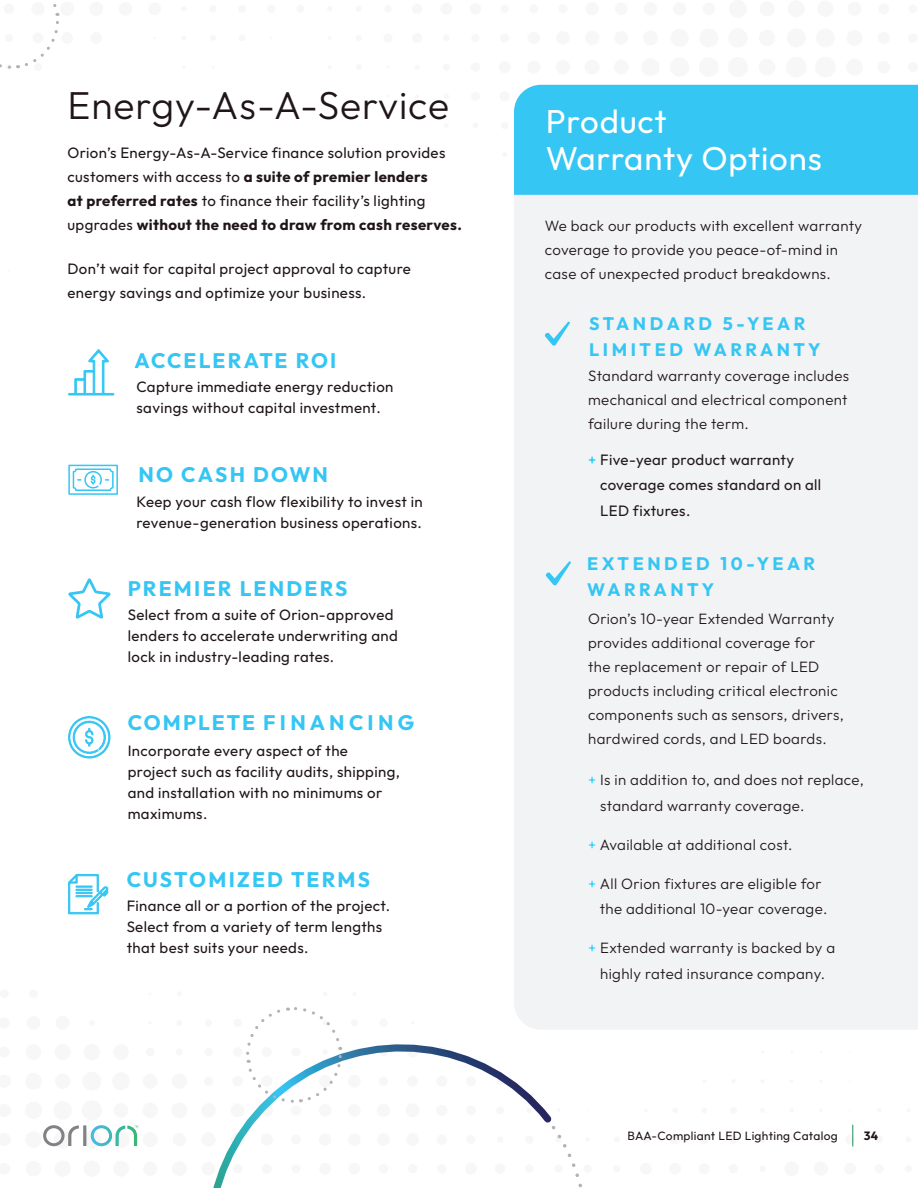
<style>
.page{position:relative;width:918px;height:1188px;background:#fff}
.page>*{position:absolute;margin:0;border:0;box-sizing:border-box;transform-origin:0 0}
.t1{font:300 39px "Outfit";letter-spacing:.025em;color:#201619}
.t2{font:33px/37.5px "Outfit";letter-spacing:.025em;color:#fff}
.t3{font:700 21px "Outfit";letter-spacing:.105em;color:#35c6f4}
.t4{font:700 21px "Outfit";letter-spacing:.19em;color:#35c6f4}
.t5{font:700 21px "Outfit";letter-spacing:.085em;color:#35c6f4}
.t6{font:700 18px/25.5px "Outfit";letter-spacing:.19em;color:#35c6f4}
.t7{font:15px/21px "Outfit";letter-spacing:.025em;color:#201619}
.t8{font:300 15px/24px "Outfit";letter-spacing:.025em;color:#23191c}
.t9{font:300 15px/24px "Outfit";letter-spacing:.025em;color:#201619}
.t10{font:15px/25.5px "Outfit";letter-spacing:.025em;color:#23191c}
.t11{font:12px "Outfit";letter-spacing:.025em;color:#211518}
.t12{font:700 12px "Outfit";color:#211518}
.s1{font-weight:700}
.s2{color:#03cbff}
</style>
<div class="page">
<svg style="left:68px;top:349px;width:46px;height:46px"></svg>
<svg style="left:68px;top:874px;width:40px;height:40px"></svg>
<svg style="left:68px;top:465px;width:50px;height:30px"></svg>
<svg style="left:68px;top:716px;width:42px;height:42px"></svg>
<svg style="left:68px;top:578px;width:43px;height:41px"></svg>
<svg style="left:852px;top:1125px;width:1px;height:21px"></svg>
<svg style="left:558px;top:1134px;width:24px;height:54px"></svg>
<svg style="left:213px;top:1044px;width:345px;height:144px"></svg>
<svg style="left:245px;top:1007px;width:98px;height:97px"></svg>
<svg style="left:0;top:4px;width:60px;height:65px"></svg>
<div style="left:514px;top:195px;width:404px;height:834px;background:#f2f3f4"></div>
<div style="left:514px;top:85px;width:404px;height:110px;background:#35c6f4"></div>
<svg style="left:544px;top:321px;width:27px;height:25px"></svg>
<svg style="left:545px;top:561px;width:26px;height:25px"></svg>
<svg style="left:43px;top:1125px;width:36px;height:21px"></svg>
<hr style="left:83px;top:1125px;width:3px;height:21px;background:#808285">
<svg style="left:91px;top:1125px;width:47px;height:21px"></svg>
<p class="t1" style="left:68px;top:81px;width:383px">Energy-As-A-Service</p>
<p class="t7" style="left:68px;top:141px;width:394px;line-height:24px">Orion’s Energy-As-A-Service finance solution provides customers with access to <span class="s1">a suite of premier lenders<br>at preferred rates</span> to finance their facility’s lighting upgrades <span class="s1">without the need to draw from cash reserves.</span></p>
<p class="t7" style="left:68px;top:257px;width:345px;line-height:24px">Don’t wait for capital project approval to capture energy savings and optimize your business.</p>
<p class="t5" style="left:135px;top:346px;width:203px">ACCELERATE ROI</p>
<p class="t7" style="left:136px;top:377px;width:258px">Capture immediate energy reduction savings without capital investment.</p>
<p class="t3" style="left:138px;top:460px;width:191px">NO CASH DOWN</p>
<p class="t7" style="left:136px;top:492px;width:288px">Keep your cash flow flexibility to invest in revenue-generation business operations.</p>
<p class="t3" style="left:128px;top:575px;width:221px">PREMIER LENDERS</p>
<p class="t7" style="left:128px;top:605px;width:271px">Select from a suite of Orion-approved lenders to accelerate underwriting and lock in industry-leading rates.</p>
<p class="t4" style="left:128px;top:709px;width:288px">COMPLETE FINANCING</p>
<p class="t7" style="left:128px;top:741px;width:274px">Incorporate every aspect of the project such as facility audits, shipping, and installation with no minimums or maximums.</p>
<p class="t3" style="left:127px;top:866px;width:245px">CUSTOMIZED TERMS</p>
<p class="t7" style="left:127px;top:895px;width:265px">Finance all or a portion of the project.<br>Select from a variety of term lengths that best suits your needs.</p>
<p class="t2" style="left:546px;top:103px;width:277px">Product<br>Warranty Options</p>
<p class="t9" style="left:545px;top:214px;width:319px">We back our products with excellent warranty coverage to provide you peace-of-mind in case of unexpected product breakdowns.</p>
<p class="t6" style="left:589px;top:312px;width:233px">STANDARD 5-YEAR<br>LIMITED WARRANTY</p>
<p class="t8" style="left:588px;top:365px;width:263px;text-align:justify">Standard warranty coverage includes mechanical and electrical component failure during the term.</p>
<p class="t10" style="left:600px;top:447px;width:223px;text-indent:-12px"><span class="s2">+</span> Five-year product warranty coverage comes standard on all<br>LED fixtures.</p>
<p class="t6" style="left:587px;top:552px;width:230px">EXTENDED 10-YEAR<br>WARRANTY</p>
<p class="t8" style="left:588px;top:607px;width:257px">Orion’s 10-year Extended Warranty provides additional coverage for<br>the replacement or repair of LED products including critical electronic components such as sensors, drivers, hardwired cords, and LED boards.</p>
<p class="t8" style="left:600px;top:768px;width:265px;line-height:25.5px;text-indent:-12px"><span class="s2">+</span> Is in addition to, and does not replace, standard warranty coverage.</p>
<p class="t8" style="left:588px;top:833px;width:206px"><span class="s2">+</span> Available at additional cost.</p>
<p class="t8" style="left:600px;top:871px;width:229px;line-height:25.5px;text-indent:-12px"><span class="s2">+</span> All Orion fixtures are eligible for the additional 10-year coverage.</p>
<p class="t8" style="left:588px;top:936px;width:249px;line-height:25.5px;text-align:center"><span class="s2">+</span> Extended warranty is backed by a highly rated insurance company.</p>
<p class="t11" style="left:627px;top:1128px;width:212px">BAA-Compliant LED Lighting Catalog</p>
<p class="t12" style="left:864px;top:1127px;width:16px">34</p>
</div>
